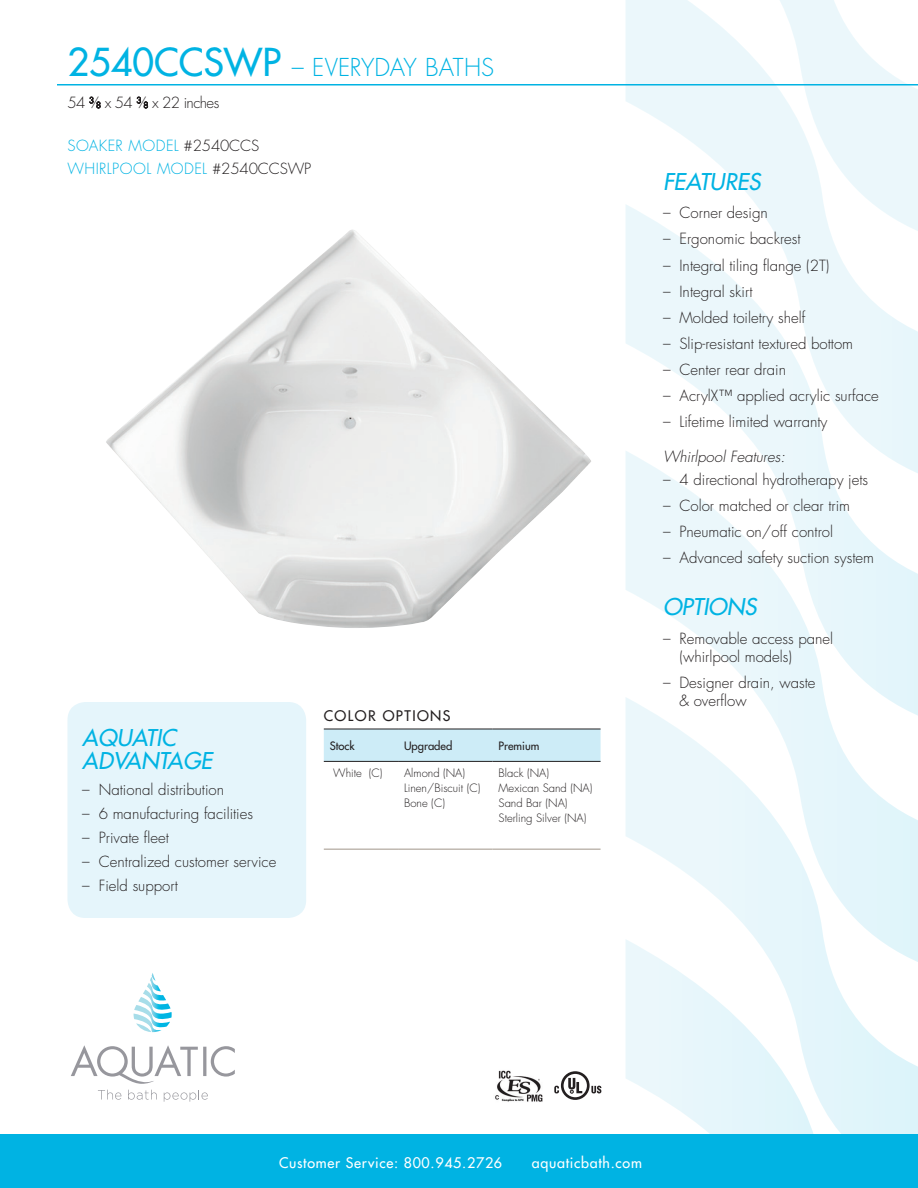
<style>
.page{position:relative;width:918px;height:1188px;background:#fff}
.page>*{position:absolute;margin:0;border:0;box-sizing:border-box;transform-origin:0 0}
.Tub_Name{font:300 24px "Futura Std";color:#00b3e3}
.FEATURES{font:italic 500 22.5px/22.5px "Futura Std";color:#00b3e3}
.Black_Model_Specs{font:300 15px/18px "Futura Std";color:#231f20}
.Model_Numbers{font:300 15px "Futura Std";letter-spacing:.02em;color:#00b3e3}
.Black_Model_Specs-2{font:300 15px "Futura Std";letter-spacing:-.04em;color:#231f20}
.Model_Numbers-2{font:300 15px "Futura Std";color:#00b3e3}
.Whirlpool_System{font:italic 300 15px "Futura Std";color:#231f20}
.t1{font:500 14.25px "Futura Std";letter-spacing:.05em;color:#fff}
.t2{font:500 14.25px "Futura Std";letter-spacing:.1em;color:#231f20}
.t3{font:300 11.25px/15px "Futura Std";color:#231f20}
.t4{font:500 11.25px "Futura Std";color:#231f20}
.s1{font-weight:500;font-size:37.5px}
.s2{font-size:8.25px}
.s3{color:#231f20}
</style>
<div class="page">
<svg style="left:626px;top:0;width:146px;height:204px"></svg>
<svg style="left:626px;top:204px;width:292px;height:246px"></svg>
<svg style="left:626px;top:450px;width:292px;height:247px"></svg>
<svg style="left:626px;top:697px;width:292px;height:437px"></svg>
<svg style="left:626px;top:939px;width:203px;height:195px"></svg>
<svg style="left:772px;top:0;width:146px;height:238px"></svg>
<div style="left:0;top:1134px;width:918px;height:54px;background:#00b3e3"></div>
<svg style="left:71px;top:1045px;width:164px;height:39px"></svg>
<svg style="left:133px;top:973px;width:39px;height:59px"></svg>
<svg style="left:98px;top:1090px;width:23px;height:10px"></svg>
<svg style="left:128px;top:1090px;width:29px;height:10px"></svg>
<svg style="left:164px;top:1090px;width:44px;height:12px"></svg>
<hr style="left:57px;top:84px;width:861px;height:2px;background:#00b3e3">
<div style="left:324px;top:730px;width:277px;height:31px;background:#cdecf7"></div>
<hr style="left:324px;top:729px;width:74px;height:1px;background:#231f20">
<hr style="left:398px;top:729px;width:95px;height:1px;background:#231f20">
<hr style="left:493px;top:729px;width:108px;height:1px;background:#231f20">
<hr style="left:324px;top:761px;width:74px;height:1px;background:#231f20">
<hr style="left:398px;top:761px;width:95px;height:1px;background:#231f20">
<hr style="left:493px;top:761px;width:108px;height:1px;background:#231f20">
<hr style="left:324px;top:849px;width:74px;height:1px;background:#a19689">
<hr style="left:398px;top:849px;width:95px;height:1px;background:#a19689">
<hr style="left:493px;top:849px;width:108px;height:1px;background:#a19689">
<svg style="left:90px;top:97px;width:10px;height:11px"></svg>
<svg style="left:137px;top:97px;width:11px;height:11px"></svg>
<div style="left:68px;top:702px;width:238px;height:216px;background:#e5f5fb;border-radius:18px"></div>
<img style="left:106px;top:230px;width:485px;height:398px">
<svg style="left:554px;top:1071px;width:47px;height:29px"></svg>
<img style="left:495px;top:1070px;width:48px;height:32px">
<p class="Tub_Name" style="left:68px;top:53px;width:428px"><span class="s1">2540CCSWP</span> – EVERYDAY BATHS</p>
<p class="Black_Model_Specs-2" style="left:68px;top:94px;width:153px">54 <sup>3</sup>⁄<span class="s2">8</span> x 54 <sup>3</sup>⁄<span class="s2">8</span> x 22 inches</p>
<p class="Model_Numbers-2" style="left:68px;top:137px;width:193px">SOAKER MODEL <span class="s3">#2540CCS</span></p>
<p class="Model_Numbers" style="left:68px;top:159px;width:245px">WHIRLPOOL MODEL <span class="s3">#2540CCSWP</span></p>
<p class="FEATURES" style="left:82px;top:727px;width:131px">AQUATIC<br>ADVANTAGE</p>
<p class="Black_Model_Specs" style="left:82px;top:781px;width:143px">– National distribution</p>
<p class="Black_Model_Specs" style="left:82px;top:805px;width:172px">– 6 manufacturing facilities</p>
<p class="Black_Model_Specs" style="left:82px;top:829px;width:88px">– Private fleet</p>
<p class="Black_Model_Specs" style="left:82px;top:853px;width:196px">– Centralized customer service</p>
<p class="Black_Model_Specs" style="left:82px;top:876px;width:97px">– Field support</p>
<p class="t2" style="left:324px;top:707px;width:128px">COLOR OPTIONS</p>
<p class="t4" style="left:330px;top:739px;width:26px">Stock</p>
<p class="t4" style="left:404px;top:739px;width:50px">Upgraded</p>
<p class="t4" style="left:499px;top:739px;width:42px">Premium</p>
<p class="t3" style="left:333px;top:765px;width:51px">White (C)</p>
<p class="t3" style="left:404px;top:765px;width:78px">Almond (NA)<br>Linen/Biscuit (C)<br>Bone (C)</p>
<p class="t3" style="left:499px;top:765px;width:95px">Black (NA)<br>Mexican Sand (NA)<br>Sand Bar (NA)<br>Sterling Silver (NA)</p>
<p class="FEATURES" style="left:663px;top:170px;width:99px">FEATURES</p>
<p class="Black_Model_Specs" style="left:663px;top:204px;width:106px">– Corner design</p>
<p class="Black_Model_Specs" style="left:663px;top:230px;width:139px">– Ergonomic backrest</p>
<p class="Black_Model_Specs" style="left:663px;top:257px;width:168px">– Integral tiling flange (2T)</p>
<p class="Black_Model_Specs" style="left:663px;top:283px;width:91px">– Integral skirt</p>
<p class="Black_Model_Specs" style="left:663px;top:309px;width:144px">– Molded toiletry shelf</p>
<p class="Black_Model_Specs" style="left:663px;top:335px;width:192px">– Slip-resistant textured bottom</p>
<p class="Black_Model_Specs" style="left:663px;top:361px;width:125px">– Center rear drain</p>
<p class="Black_Model_Specs" style="left:663px;top:387px;width:217px">– AcrylX™ applied acrylic surface</p>
<p class="Black_Model_Specs" style="left:663px;top:413px;width:166px">– Lifetime limited warranty</p>
<p class="Whirlpool_System" style="left:663px;top:448px;width:124px">Whirlpool Features:</p>
<p class="Black_Model_Specs" style="left:663px;top:471px;width:207px">– 4 directional hydrotherapy jets</p>
<p class="Black_Model_Specs" style="left:663px;top:497px;width:189px">– Color matched or clear trim</p>
<p class="Black_Model_Specs" style="left:663px;top:523px;width:172px">– Pneumatic on/off control</p>
<p class="Black_Model_Specs" style="left:663px;top:549px;width:213px">– Advanced safety suction system</p>
<p class="FEATURES" style="left:663px;top:596px;width:95px">OPTIONS</p>
<p class="Black_Model_Specs" style="left:680px;top:630px;width:155px;text-indent:-16px">– Removable access panel (whirlpool models)</p>
<p class="Black_Model_Specs" style="left:680px;top:674px;width:138px;text-indent:-16px">– Designer drain, waste &amp; overflow</p>
<p class="t1" style="left:279px;top:1153px;width:225px">Customer Service: 800.945.2726</p>
<p class="t1" style="left:532px;top:1153px;width:112px">aquaticbath.com</p>
</div>
